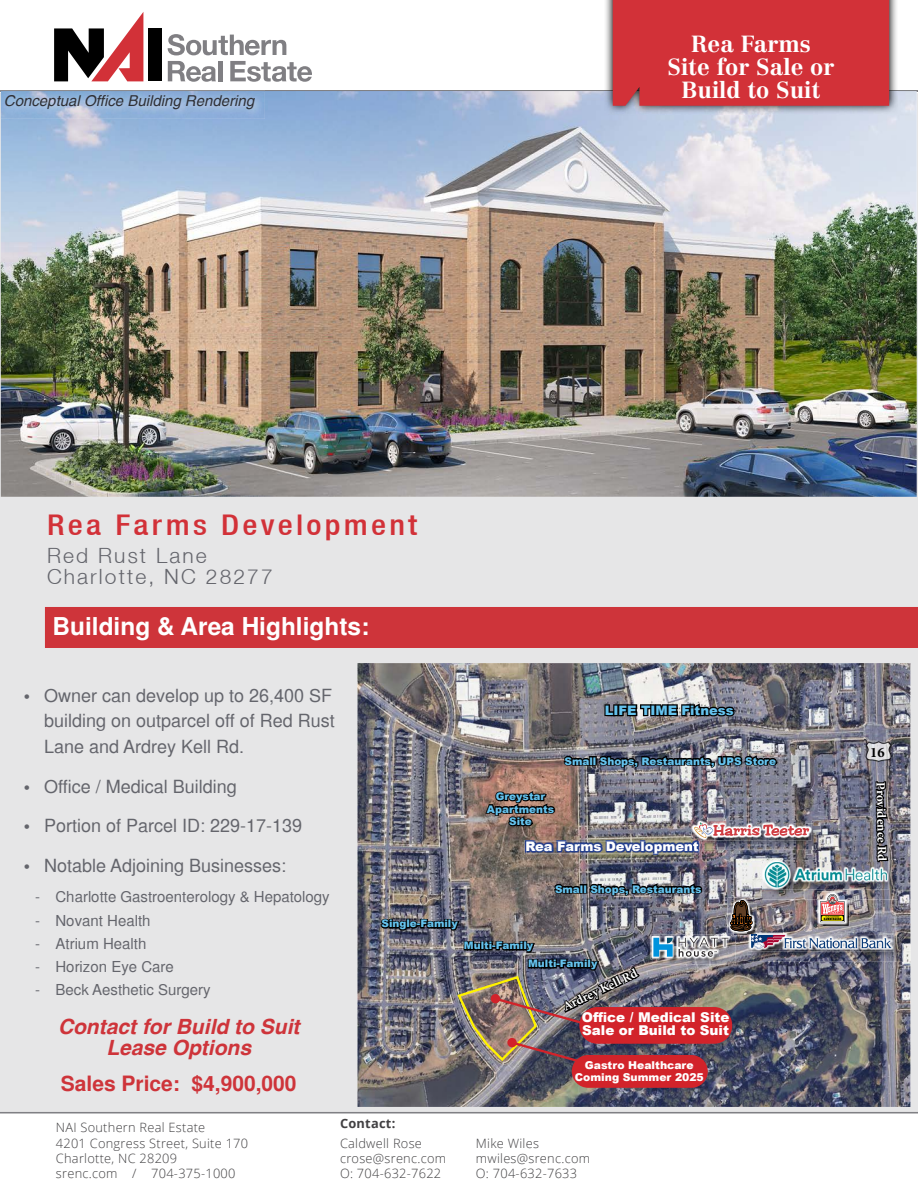
<style>
.page{position:relative;width:918px;height:1188px;background:#fff}
.page>*{position:absolute;margin:0;border:0;box-sizing:border-box;transform-origin:0 0}
.t1{font:500 condensed 28.5px "Helvetica Neue LT";letter-spacing:.1em;color:#d23138;scale:1.14 1}
.t2{font:700 24.45px "Helvetica";color:#fff}
.t3{font:700 22.95px/23px "Centennial LT Std";color:#fff;text-align:center}
.t4{font:italic 700 21px/21px "Helvetica";color:#ce343a;text-align:center}
.t5{font:300 21px/21.6px "Helvetica Neue LT";letter-spacing:.1em;color:#64656c}
.t6{font:700 21px "Helvetica";color:#ce343a}
.t7{font:18px/25.5px "Helvetica";color:#64656c}
.t8{font:15px "Helvetica";color:#64656c}
.t9{font:italic 15px "Helvetica";color:#2f3036}
.t10{font:700 14.4px "Minion Pro";color:#000101}
.t11{font:900 13.5px/13.5px "Arial";color:#fff}
.t12{font:900 13.05px "Arial";color:#fff}
.t13{font:900 13.05px "Arial";color:#65c3ee}
.t14{font:300 12.9px/15.5px "Open Sans";letter-spacing:.02em;color:#414042}
.t15{font:700 12.9px "Minion Pro";color:#fff}
.t16{font:700 12.9px "Open Sans";letter-spacing:.02em;color:#414042}
.t17{font:900 10.8px/12px "Arial";color:#fff;text-align:center}
.t18{font:900 10.5px/12.5px "Arial";color:#65c3ee;text-align:center}
</style>
<div class="page">
<hr style="left:0;top:90px;width:918px;height:2px;background:#808084">
<div style="left:0;top:93px;width:918px;height:1019px;background:#e6e6e7"></div>
<img style="left:1px;top:91px;width:916px;height:406px">
<hr style="left:0;top:1112px;width:918px;height:1px;background:#808084">
<img style="left:357px;top:663px;width:553px;height:444px">
<img style="left:604px;top:0;width:294px;height:115px">
<div style="left:613px;top:0;width:276px;height:106px;background:#d23138"></div>
<div style="left:45px;top:607px;width:873px;height:41px;background:#ce343a"></div>
<img style="left:525px;top:840px;width:175px;height:15px">
<img style="left:526px;top:842px;width:172px;height:12px">
<img style="left:0;top:90px;width:265px;height:29px">
<svg style="left:0;top:93px;width:1px;height:26px"></svg>
<div style="left:148px;top:28px;width:14px;height:53px;background:#000"></div>
<svg style="left:54px;top:12px;width:89px;height:69px"></svg>
<svg style="left:168px;top:34px;width:118px;height:21px"></svg>
<svg style="left:168px;top:61px;width:48px;height:21px"></svg>
<hr style="left:218px;top:61px;width:4px;height:20px;background:#807f83">
<svg style="left:230px;top:61px;width:82px;height:21px"></svg>
<svg style="left:603px;top:687px;width:134px;height:35px;background:#7e7d80"></svg>
<img style="left:809px;top:821px;width:12px;height:29px">
<img style="left:692px;top:820px;width:120px;height:20px">
<img style="left:692px;top:822px;width:117px;height:28px">
<img style="left:762px;top:860px;width:136px;height:39px">
<img style="left:762px;top:860px;width:126px;height:30px">
<img style="left:765px;top:862px;width:122px;height:25px">
<img style="left:757px;top:932px;width:147px;height:30px">
<img style="left:757px;top:932px;width:137px;height:19px">
<img style="left:757px;top:935px;width:134px;height:14px">
<img style="left:823px;top:922px;width:26px;height:5px">
<img style="left:817px;top:891px;width:31px;height:34px">
<svg style="left:820px;top:894px;width:29px;height:28px"></svg>
<svg style="left:562px;top:754px;width:30px;height:13px"></svg>
<div style="left:589px;top:756px;width:4px;height:10px;border:2px solid #000"></div>
<div style="left:593px;top:756px;width:4px;height:10px;border:2px solid #000"></div>
<svg style="left:598px;top:754px;width:181px;height:15px;background:#3f4047"></svg>
<div style="left:572px;top:1055px;width:136px;height:33px;background:#d2232a;border-radius:16px"></div>
<img style="left:379px;top:882px;width:378px;height:200px">
<svg style="left:873px;top:766px;width:17px;height:97px;background:#4f4e56"></svg>
<img style="left:864px;top:737px;width:29px;height:29px">
<svg style="left:484px;top:789px;width:73px;height:39px;background:#654e45"></svg>
<p class="t9" style="left:4px;top:92px;width:252px">Conceptual Office Building Rendering</p>
<h3 class="t3" style="left:667px;top:32px;width:169px">Rea Farms<br>Site for Sale or<br>Build to Suit</h3>
<h1 class="t1" style="left:47px;top:508px;width:326px">Rea Farms Development</h1>
<h3 class="t5" style="left:47px;top:544px;width:227px">Red Rust Lane<br>Charlotte, NC 28277</h3>
<h2 class="t2" style="left:53px;top:612px;width:318px">Building &amp; Area Highlights:</h2>
<h3 class="t7" style="left:44px;top:683px;width:292px;text-indent:-20px">• Owner can develop up to 26,400 SF building on outparcel off of Red Rust<br>Lane and Ardrey Kell Rd.</h3>
<h3 class="t7" style="left:24px;top:773px;width:214px">• Office / Medical Building</h3>
<h3 class="t7" style="left:24px;top:813px;width:280px">• Portion of Parcel ID: 229-17-139</h3>
<h3 class="t7" style="left:24px;top:853px;width:264px">• Notable Adjoining Businesses:</h3>
<p class="t8" style="left:35px;top:888px;width:296px">- Charlotte Gastroenterology &amp; Hepatology</p>
<p class="t8" style="left:35px;top:912px;width:117px">- Novant Health</p>
<p class="t8" style="left:35px;top:935px;width:113px">- Atrium Health</p>
<p class="t8" style="left:35px;top:958px;width:140px">- Horizon Eye Care</p>
<p class="t8" style="left:35px;top:981px;width:177px">- Beck Aesthetic Surgery</p>
<h3 class="t4" style="left:58px;top:1016px;width:243px">Contact for Build to Suit<br>Lease Options</h3>
<h3 class="t6" style="left:61px;top:1071px;width:237px">Sales Price: $4,900,000</h3>
<p class="t13" style="left:605px;top:701px;width:130px">LIFE TIME Fitness</p>
<p class="t18" style="left:487px;top:790px;width:69px">Greystar<br>Apartments<br>Site</p>
<p class="t18" style="left:565px;top:754px;width:213px">Small Shops, Restaurants, UPS Store</p>
<p class="t12" style="left:525px;top:837px;width:175px">Rea Farms Development</p>
<p class="t18" style="left:381px;top:917px;width:78px">Single-Family</p>
<p class="t18" style="left:464px;top:939px;width:71px">Multi-Family</p>
<p class="t18" style="left:555px;top:882px;width:148px">Small Shops, Restaurants</p>
<p class="t18" style="left:528px;top:957px;width:71px">Multi-Family</p>
<p class="t15" style="left:560px;top:1000px;width:83px;rotate:-26deg">Ardrey Kell Rd</p>
<p class="t11" style="left:582px;top:1010px;width:149px">Office / Medical Site<br>Sale or Build to Suit</p>
<p class="t17" style="left:575px;top:1059px;width:131px">Gastro Healthcare<br>Coming Summer 2025</p>
<p class="t14" style="left:56px;top:1120px;width:194px">NAI Southern Real Estate<br>4201 Congress Street, Suite 170<br>Charlotte, NC 28209<br>srenc.com / 704-375-1000</p>
<p class="t16" style="left:340px;top:1114px;width:57px">Contact:</p>
<p class="t14" style="left:340px;top:1135px;width:108px">Caldwell Rose crose@srenc.com<br>O: 704-632-7622</p>
<p class="t14" style="left:476px;top:1135px;width:116px">Mike Wiles mwiles@srenc.com<br>O: 704-632-7633</p>
<p class="t10" style="left:870px;top:742px;width:16px">16</p>
<p class="t15" style="left:890px;top:782px;width:81px;rotate:89deg">Providence Rd</p>
</div>
